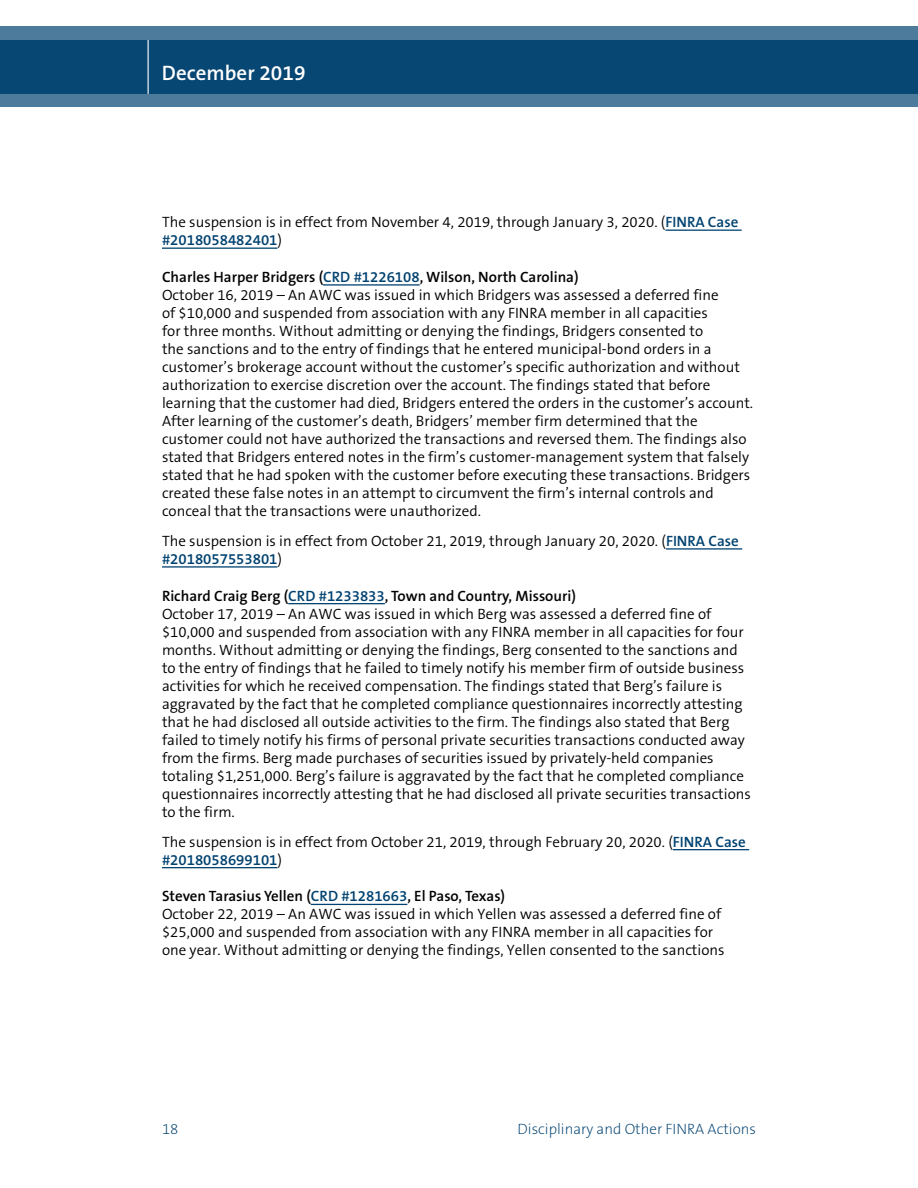
<style>
.page{position:relative;width:918px;height:1188px;background:#fff}
.page>*{position:absolute;margin:0;border:0;box-sizing:border-box;transform-origin:0 0}
.t1{font:600 21px "The Sans B6";color:#fff}
.text{font:300 15px/18px "The Sans B4";color:#000}
.text_BOLD{font:600 15px "The Sans B6";color:#000}
.t2{font:200 15px "The Sans B2";color:#004270}
.s1{font-family:"The Sans B6";font-weight:600;color:#004270}
.s2{color:#004270}
</style>
<div class="page">
<svg style="left:0;top:26px;width:918px;height:81px;background:#1e5881"></svg>
<hr style="left:148px;top:40px;width:1px;height:54px;background:#fff">
<hr style="left:665px;top:230px;width:77px;height:1px;background:#004270">
<hr style="left:162px;top:248px;width:115px;height:1px;background:#004270">
<hr style="left:323px;top:284px;width:97px;height:2px;background:#004270">
<hr style="left:666px;top:548px;width:76px;height:2px;background:#004270">
<hr style="left:162px;top:566px;width:115px;height:2px;background:#004270">
<hr style="left:288px;top:603px;width:97px;height:1px;background:#004270">
<hr style="left:673px;top:849px;width:76px;height:1px;background:#004270">
<hr style="left:162px;top:867px;width:115px;height:1px;background:#004270">
<hr style="left:311px;top:904px;width:96px;height:1px;background:#004270">
<h1 class="t1" style="left:162px;top:62px;width:145px">December 2019</h1>
<p class="text" style="left:162px;top:213px;width:578px">The suspension is in effect from November 4, 2019, through January 3, 2020. (<span class="s1">FINRA Case #2018058482401</span>)</p>
<p class="text_BOLD" style="left:162px;top:269px;width:418px">Charles Harper Bridgers (<span class="s2">CRD #1226108</span>, Wilson, North Carolina)</p>
<p class="text" style="left:162px;top:286px;width:593px">October 16, 2019 – An AWC was issued in which Bridgers was assessed a deferred fine<br>of $10,000 and suspended from association with any FINRA member in all capacities<br>for three months. Without admitting or denying the findings, Bridgers consented to<br>the sanctions and to the entry of findings that he entered municipal-bond orders in a customer’s brokerage account without the customer’s specific authorization and without authorization to exercise discretion over the account. The findings stated that before learning that the customer had died, Bridgers entered the orders in the customer’s account.<br>After learning of the customer’s death, Bridgers’ member firm determined that the customer could not have authorized the transactions and reversed them. The findings also stated that Bridgers entered notes in the firm’s customer-management system that falsely stated that he had spoken with the customer before executing these transactions. Bridgers created these false notes in an attempt to circumvent the firm’s internal controls and conceal that the transactions were unauthorized.</p>
<p class="text" style="left:162px;top:532px;width:578px">The suspension is in effect from October 21, 2019, through January 20, 2020. (<span class="s1">FINRA Case #2018057553801</span>)</p>
<p class="text_BOLD" style="left:162px;top:587px;width:415px">Richard Craig Berg (<span class="s2">CRD #1233833</span>, Town and Country, Missouri)</p>
<p class="text" style="left:162px;top:605px;width:590px">October 17, 2019 – An AWC was issued in which Berg was assessed a deferred fine of $10,000 and suspended from association with any FINRA member in all capacities for four months. Without admitting or denying the findings, Berg consented to the sanctions and to the entry of findings that he failed to timely notify his member firm of outside business activities for which he received compensation. The findings stated that Berg’s failure is aggravated by the fact that he completed compliance questionnaires incorrectly attesting that he had disclosed all outside activities to the firm. The findings also stated that Berg failed to timely notify his firms of personal private securities transactions conducted away from the firms. Berg made purchases of securities issued by privately-held companies totaling $1,251,000. Berg’s failure is aggravated by the fact that he completed compliance questionnaires incorrectly attesting that he had disclosed all private securities transactions to the firm.</p>
<p class="text" style="left:162px;top:833px;width:585px">The suspension is in effect from October 21, 2019, through February 20, 2020. (<span class="s1">FINRA Case #2018058699101</span>)</p>
<p class="text_BOLD" style="left:162px;top:888px;width:345px">Steven Tarasius Yellen (<span class="s2">CRD #1281663</span>, El Paso, Texas)</p>
<p class="text" style="left:162px;top:906px;width:564px">October 22, 2019 – An AWC was issued in which Yellen was assessed a deferred fine of $25,000 and suspended from association with any FINRA member in all capacities for one year. Without admitting or denying the findings, Yellen consented to the sanctions</p>
<p class="t2" style="left:162px;top:1121px;width:18px">18</p>
<p class="t2" style="left:518px;top:1121px;width:240px">Disciplinary and Other FINRA Actions</p>
</div>
